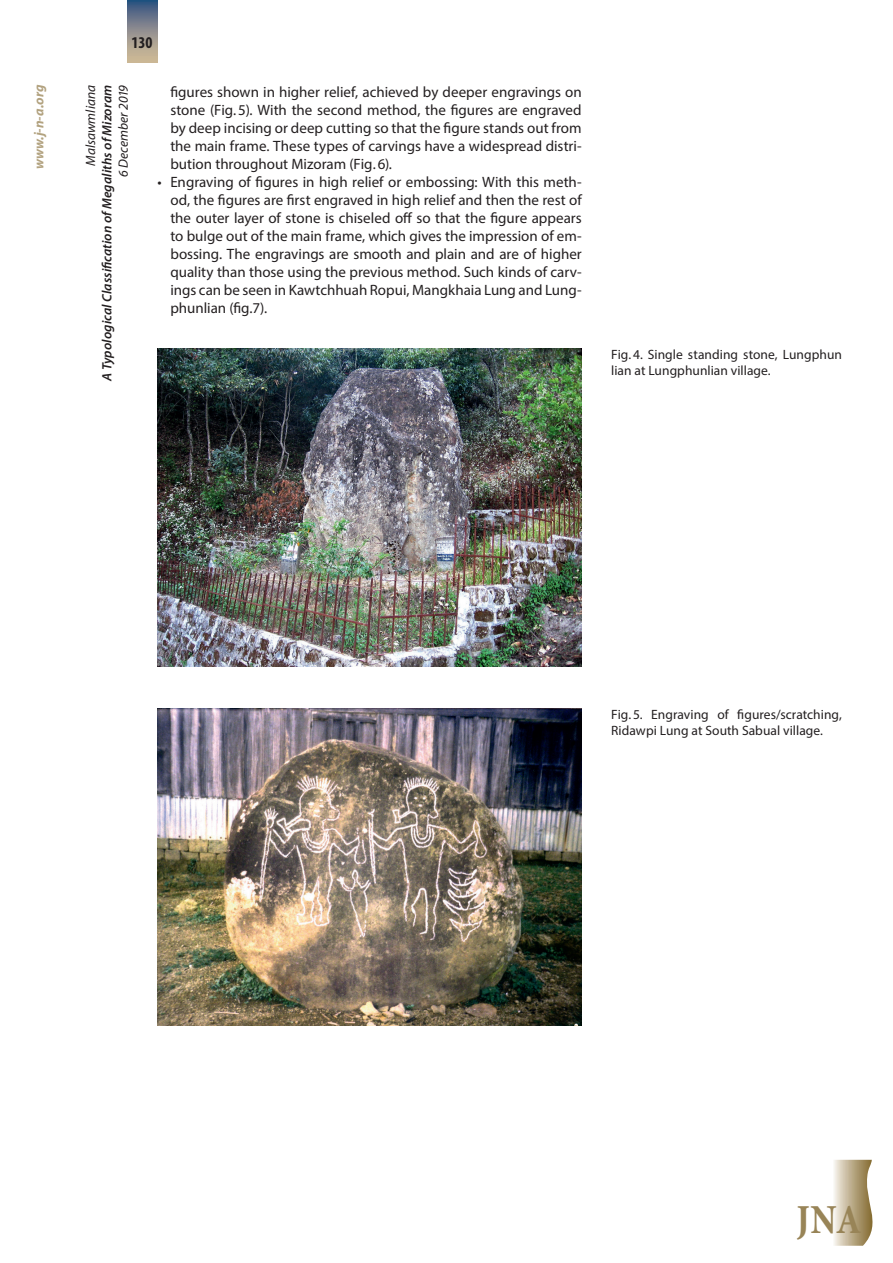
<style>
.page{position:relative;width:893px;height:1263px;background:#fff}
.page>*{position:absolute;margin:0;border:0;box-sizing:border-box;transform-origin:0 0}
.t1{font:700 condensed 41.7px "Minion Pro";color:#988457;scale:.96 1}
.t2{font:700 condensed 16.5px "Myriad Pro";color:#231f20}
.t3{font:15px/18px "Myriad Pro";color:#231f20;text-align:justify}
.t4{font:13.5px/16.2px "Myriad Pro";letter-spacing:.005em;color:#231f20}
.t5{font:italic 600 13.5px "Myriad Pro";letter-spacing:.01em;color:#231f20}
.t6{font:italic 13.5px "Myriad Pro";letter-spacing:.005em;color:#231f20}
.t7{font:italic 700 13.5px "Myriad Pro";color:#b2a27f}
</style>
<div class="page">
<svg style="left:834px;top:1160px;width:39px;height:86px;background:#c3b699"></svg>
<svg style="left:128px;top:0;width:30px;height:63px;background:#898b8d"></svg>
<img style="left:158px;top:708px;width:424px;height:317px">
<img style="left:158px;top:348px;width:424px;height:318px">
<p class="t7" style="left:30px;top:169px;width:86px;rotate:-90deg">www.j-n-a.org</p>
<p class="t2" style="left:132px;top:32px;width:23px">130</p>
<p class="t6" style="left:82px;top:166px;width:82px;rotate:-90deg">Malsawmliana</p>
<p class="t5" style="left:98px;top:381px;width:297px;rotate:-90deg">A Typological Classification of Megaliths of Mizoram</p>
<p class="t6" style="left:115px;top:177px;width:94px;rotate:-90deg">6 December 2019</p>
<p class="t3" style="left:170px;top:82px;width:413px">figures shown in higher relief, achieved by deeper engravings on stone (Fig.5). With the second method, the figures are engraved by deep incising or deep cutting so that the figure stands out from the main frame. These types of carvings have a widespread distri&shy;bution throughout Mizoram (Fig.6).</p>
<p class="t3" style="left:170px;top:172px;width:413px;text-indent:-13px">• Engraving of figures in high relief or embossing: With this meth&shy;od, the figures are first engraved in high relief and then the rest of the outer layer of stone is chiseled off so that the figure appears to bulge out of the main frame, which gives the impression of em&shy;bossing. The engravings are smooth and plain and are of higher quality than those using the previous method. Such kinds of carv&shy;ings can be seen in Kawtchhuah Ropui, Mangkhaia Lung and Lung&shy;phunlian (fig.7).</p>
<p class="t4" style="left:611px;top:346px;width:232px">Fig.4. Single standing stone, Lungphun lian at Lungphunlian village.</p>
<p class="t4" style="left:611px;top:706px;width:232px">Fig.5. Engraving of figures/scratching,<br>Ridawpi Lung at South Sabual village.</p>
<h1 class="t1" style="left:796px;top:1191px;width:69px">JNA</h1>
</div>
